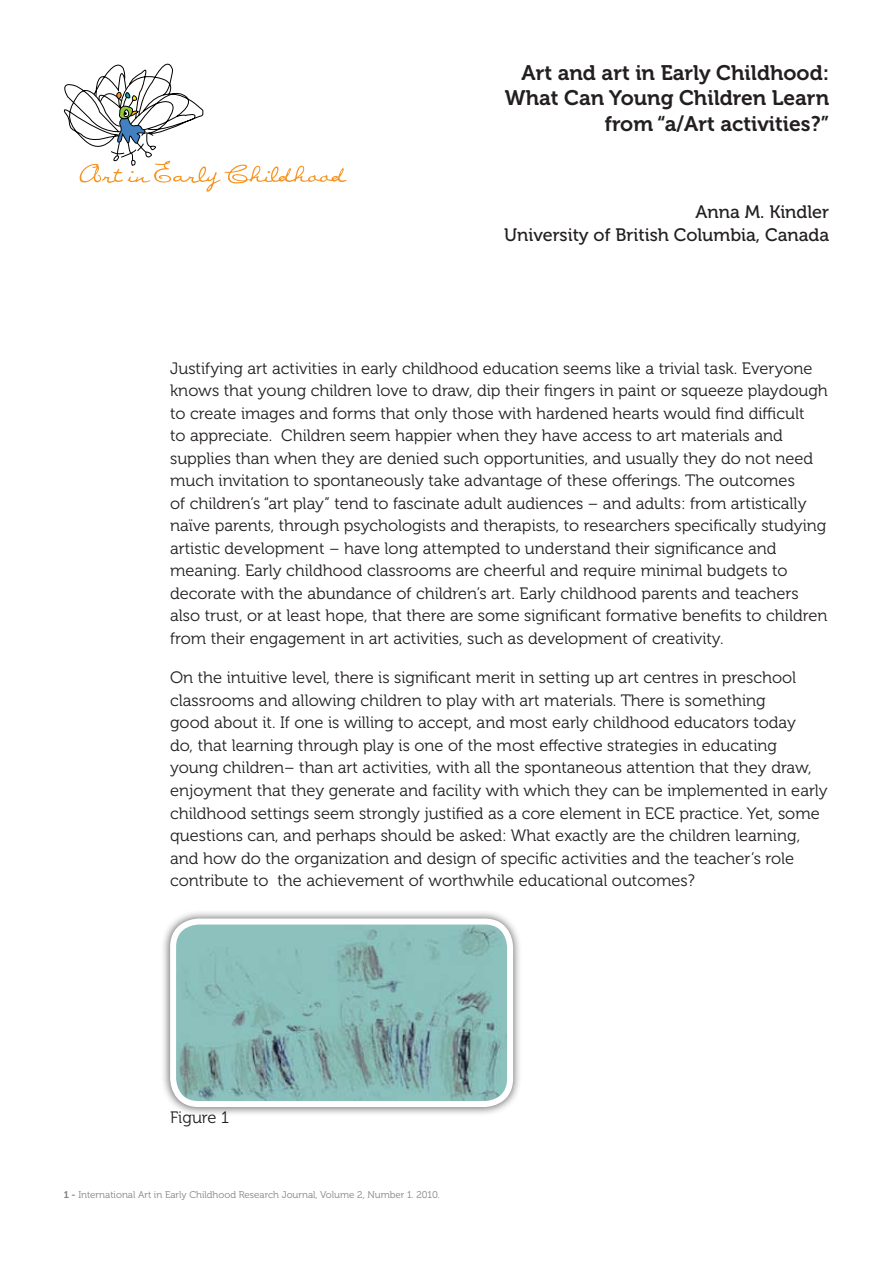
<style>
.page{position:relative;width:893px;height:1263px;background:#fff}
.page>*{position:absolute;margin:0;border:0;box-sizing:border-box;transform-origin:0 0}
.t1{font:21px/25.5px "Museo 700";color:#231f20;text-align:right}
.t2{font:18px/22.5px "Museo 500";color:#231f20;text-align:right}
.t3{font:16.5px/22.5px "Museo 300";color:#231f20}
.t4{font:9.75px "Museo 300";color:#808285}
.s1{font-family:"Museo 700"}
</style>
<div class="page">
<svg style="left:64px;top:64px;width:282px;height:128px"></svg>
<div style="left:161px;top:909px;width:367px;height:214px;background:#231f20;opacity:.75"></div>
<img style="left:173px;top:921px;width:337px;height:183px">
<div style="left:170px;top:918px;width:343px;height:189px;border:6px solid #fff;border-radius:26px"></div>
<p class="t1" style="left:505px;top:60px;width:326px">Art and art in Early Childhood:<br>What Can Young Children Learn from “a/Art activities?”</p>
<p class="t2" style="left:504px;top:201px;width:327px">Anna M. Kindler<br>University of British Columbia, Canada</p>
<p class="t3" style="left:170px;top:357px;width:659px">Justifying art activities in early childhood education seems like a trivial task. Everyone knows that young children love to draw, dip their fingers in paint or squeeze playdough to create images and forms that only those with hardened hearts would find difficult<br>to appreciate. Children seem happier when they have access to art materials and supplies than when they are denied such opportunities, and usually they do not need much invitation to spontaneously take advantage of these offerings. The outcomes<br>of children’s “art play” tend to fascinate adult audiences – and adults: from artistically naïve parents, through psychologists and therapists, to researchers specifically studying artistic development – have long attempted to understand their significance and meaning. Early childhood classrooms are cheerful and require minimal budgets to decorate with the abundance of children’s art. Early childhood parents and teachers also trust, or at least hope, that there are some significant formative benefits to children from their engagement in art activities, such as development of creativity.</p>
<p class="t3" style="left:170px;top:667px;width:659px">On the intuitive level, there is significant merit in setting up art centres in preschool classrooms and allowing children to play with art materials. There is something<br>good about it. If one is willing to accept, and most early childhood educators today<br>do, that learning through play is one of the most effective strategies in educating young children– than art activities, with all the spontaneous attention that they draw, enjoyment that they generate and facility with which they can be implemented in early childhood settings seem strongly justified as a core element in ECE practice. Yet, some questions can, and perhaps should be asked: What exactly are the children learning, and how do the organization and design of specific activities and the teacher’s role contribute to the achievement of worthwhile educational outcomes?</p>
<p class="t3" style="left:170px;top:1106px;width:60px">Figure 1</p>
<p class="t4" style="left:64px;top:1189px;width:377px"><span class="s1">1 -</span> International Art in Early Childhood Research Journal, Volume 2, Number 1. 2010.</p>
</div>
